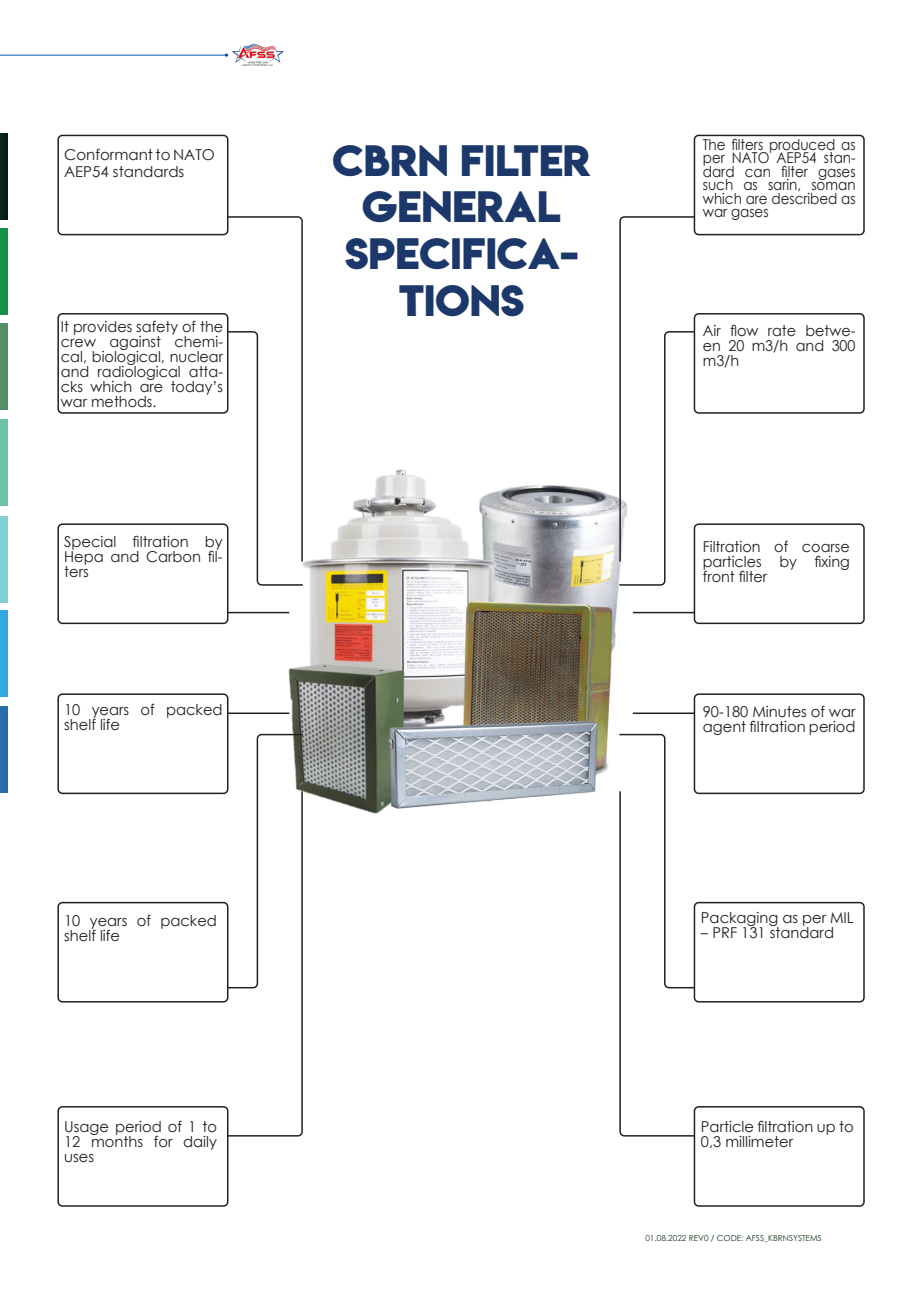
<style>
.page{position:relative;width:919px;height:1289px;background:#fff}
.page>*{position:absolute;margin:0;border:0;box-sizing:border-box;transform-origin:0 0}
.t1{font:39px/46.8px "Lemon Milkbold";color:#1c3769;text-align:center}
.t2{font:15px/15px "Century Gothic";color:#231f20}
.t3{font:15px/15px "Century Gothic";color:#231f20;text-align:justify;scale:.96 1}
.t4{font:15px/13.5px "Century Gothic";color:#231f20;text-align:justify;scale:.9 1}
.t5{font:8.25px "Century Gothic";color:#17381c}
</style>
<div class="page">
<hr style="left:0;top:55px;width:226px;height:1px;background:#0155a3">
<img style="left:231px;top:44px;width:53px;height:22px">
<img style="left:257px;top:469px;width:404px;height:345px">
<svg style="left:226px;top:215px;width:78px;height:371px"></svg>
<svg style="left:617px;top:216px;width:76px;height:370px"></svg>
<svg style="left:226px;top:733px;width:78px;height:404px"></svg>
<svg style="left:617px;top:733px;width:76px;height:404px"></svg>
<hr style="left:228px;top:612px;width:61px;height:1px;background:#231f20">
<hr style="left:632px;top:612px;width:62px;height:1px;background:#231f20">
<hr style="left:228px;top:712px;width:61px;height:2px;background:#231f20">
<hr style="left:632px;top:712px;width:62px;height:2px;background:#231f20">
<div style="left:57px;top:135px;width:171px;height:100px;border:2px solid #231f20;border-radius:4px"></div>
<div style="left:693px;top:135px;width:171px;height:100px;border:2px solid #231f20;border-radius:4px"></div>
<div style="left:57px;top:313px;width:171px;height:101px;border:2px solid #231f20;border-radius:4px"></div>
<div style="left:693px;top:313px;width:171px;height:101px;border:2px solid #231f20;border-radius:4px"></div>
<div style="left:57px;top:523px;width:171px;height:101px;border:2px solid #231f20;border-radius:4px"></div>
<div style="left:693px;top:523px;width:171px;height:101px;border:2px solid #231f20;border-radius:4px"></div>
<div style="left:57px;top:693px;width:171px;height:101px;border:2px solid #231f20;border-radius:4px"></div>
<div style="left:693px;top:693px;width:171px;height:101px;border:2px solid #231f20;border-radius:4px"></div>
<div style="left:57px;top:901px;width:171px;height:101px;border:2px solid #231f20;border-radius:4px"></div>
<div style="left:693px;top:901px;width:171px;height:101px;border:2px solid #231f20;border-radius:4px"></div>
<div style="left:57px;top:1106px;width:171px;height:100px;border:2px solid #231f20;border-radius:4px"></div>
<div style="left:693px;top:1106px;width:171px;height:100px;border:2px solid #231f20;border-radius:4px"></div>
<svg style="left:0;top:419px;width:7px;height:86px"></svg>
<svg style="left:0;top:706px;width:7px;height:86px"></svg>
<svg style="left:0;top:228px;width:7px;height:86px"></svg>
<svg style="left:0;top:323px;width:7px;height:86px"></svg>
<svg style="left:0;top:516px;width:7px;height:86px"></svg>
<svg style="left:0;top:610px;width:7px;height:86px"></svg>
<svg style="left:0;top:134px;width:7px;height:86px"></svg>
<p class="t2" style="left:64px;top:146px;width:152px;line-height:16.5px">Conformant to NATO<br>AEP54 standards</p>
<p class="t1" style="left:332px;top:137px;width:259px">CBRN FILTER<br>GENERAL<br>SPECIFICA-<br>TIONS</p>
<p class="t4" style="left:702px;top:137px;width:171px">The filters produced as per NATO AEP54 stan&shy;dard can filter gases such as sarin, soman which are described as war gases</p>
<p class="t3" style="left:61px;top:318px;width:170px">It provides safety of the crew against chemi&shy;cal, biological, nuclear and radiological atta&shy;cks which are today’s war methods.</p>
<p class="t3" style="left:702px;top:322px;width:161px">Air flow rate betwe&shy;en 20 m3/h and 300 m3/h</p>
<p class="t2" style="left:64px;top:534px;width:160px;text-align:justify">Special filtration by Hepa and Carbon fil&shy;ters</p>
<p class="t3" style="left:702px;top:538px;width:155px">Filtration of coarse particles by fixing front filter</p>
<p class="t2" style="left:64px;top:702px;width:160px">10 years of packed shelf life</p>
<p class="t2" style="left:702px;top:704px;width:154px">90-180 Minutes of war agent filtration period</p>
<p class="t2" style="left:64px;top:912px;width:154px">10 years of packed shelf life</p>
<p class="t2" style="left:701px;top:909px;width:154px">Packaging as per MIL</p>
<p class="t2" style="left:701px;top:924px;width:135px">– PRF 131 standard</p>
<p class="t2" style="left:64px;top:1119px;width:154px;text-align:justify">Usage period of 1 to 12 months for daily uses</p>
<p class="t2" style="left:701px;top:1119px;width:154px">Particle filtration up to<br>0,3 millimeter</p>
<p class="t5" style="left:645px;top:1231px;width:178px">01.08.2022 REV0 / CODE: AFSS_KBRNSYSTEMS</p>
</div>
